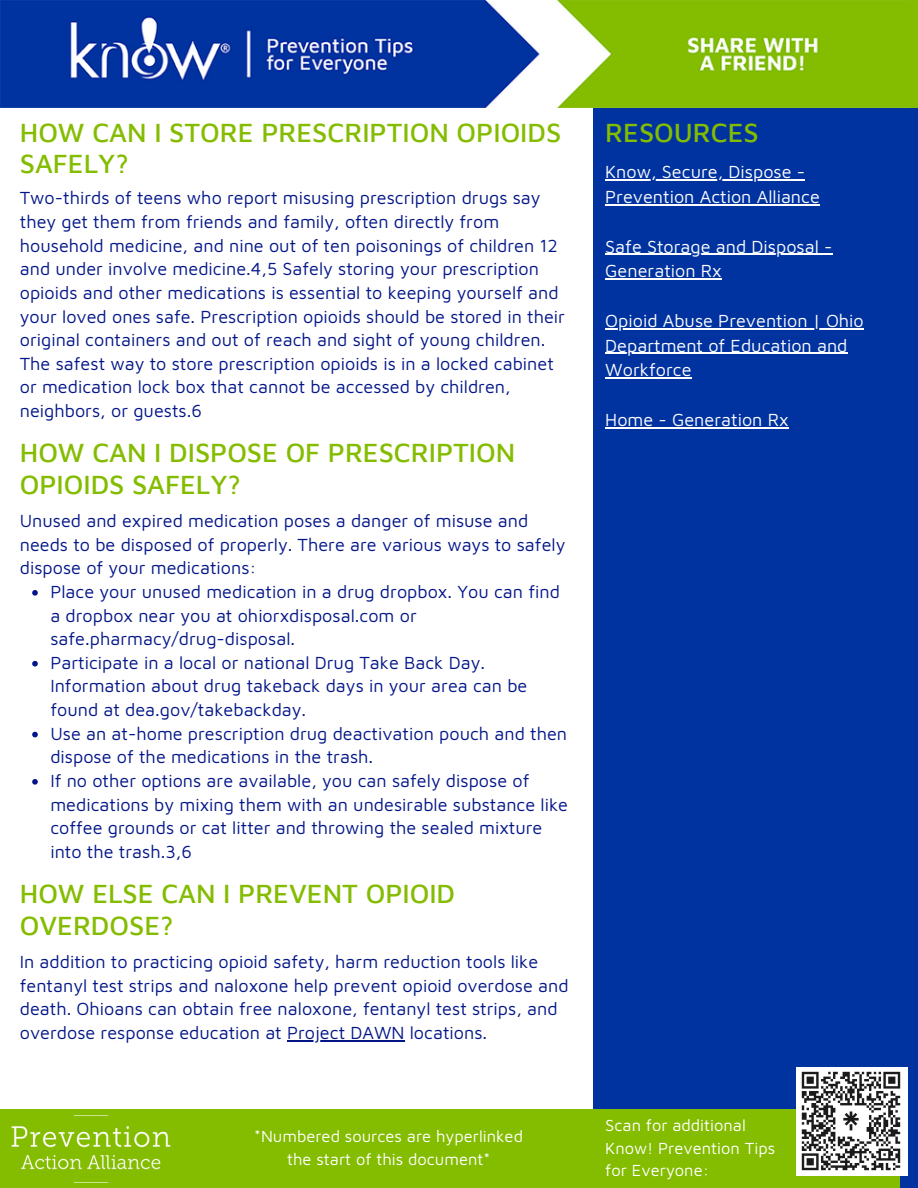
<style>
.page{position:relative;width:918px;height:1188px;background:#fff}
.page>*{position:absolute;margin:0;border:0;box-sizing:border-box;transform-origin:0 0}
.t1{font:500 27px/31.8px "Maven Pro";color:#84bc00}
.t2{font:18px/23.7px "Maven Pro";color:#021588}
.t3{font:18px/24.8px "Maven Pro";color:#fff}
.t4{font:16.5px/22.5px "Maven Pro";color:#fff}
</style>
<div class="page">
<div style="left:594px;top:108px;width:324px;height:1080px;background:#0033a0"></div>
<div style="left:0;top:1109px;width:900px;height:79px;background:#84bc00"></div>
<svg style="left:32px;top:590px;width:6px;height:6px"></svg>
<svg style="left:32px;top:661px;width:6px;height:6px"></svg>
<svg style="left:32px;top:732px;width:6px;height:5px"></svg>
<svg style="left:32px;top:779px;width:6px;height:6px"></svg>
<img style="left:0;top:0;width:918px;height:108px">
<div style="left:796px;top:1068px;width:111px;height:108px;background:#fff"></div>
<img style="left:802px;top:1072px;width:99px;height:99px">
<hr style="left:287px;top:1040px;width:118px;height:1px;background:#021588">
<hr style="left:605px;top:180px;width:200px;height:1px;background:#fff">
<hr style="left:605px;top:204px;width:215px;height:1px;background:#fff">
<hr style="left:605px;top:254px;width:228px;height:1px;background:#fff">
<hr style="left:605px;top:279px;width:117px;height:1px;background:#fff">
<hr style="left:605px;top:328px;width:259px;height:1px;background:#fff">
<hr style="left:605px;top:353px;width:243px;height:1px;background:#fff">
<hr style="left:605px;top:378px;width:87px;height:1px;background:#fff">
<hr style="left:605px;top:427px;width:184px;height:1px;background:#fff">
<img style="left:11px;top:1126px;width:160px;height:44px">
<p class="t1" style="left:20px;top:116px;width:543px">HOW CAN I STORE PRESCRIPTION OPIOIDS<br>SAFELY?</p>
<p class="t1" style="left:605px;top:116px;width:155px">RESOURCES</p>
<p class="t3" style="left:605px;top:159px;width:216px">Know, Secure, Dispose -<br>Prevention Action Alliance</p>
<p class="t3" style="left:605px;top:234px;width:229px">Safe Storage and Disposal -<br>Generation Rx</p>
<h1 class="t3" style="left:605px;top:308px;width:260px">Opioid Abuse Prevention | Ohio</h1>
<p class="t3" style="left:605px;top:333px;width:244px">Department of Education and<br>Workforce</p>
<p class="t3" style="left:605px;top:407px;width:185px">Home - Generation Rx</p>
<p class="t2" style="left:20px;top:186px;width:547px">Two-thirds of teens who report misusing prescription drugs say they get them from friends and family, often directly from household medicine, and nine out of ten poisonings of children 12 and under involve medicine.4,5 Safely storing your prescription opioids and other medications is essential to keeping yourself and your loved ones safe. Prescription opioids should be stored in their original containers and out of reach and sight of young children.<br>The safest way to store prescription opioids is in a locked cabinet or medication lock box that cannot be accessed by children, neighbors, or guests.6</p>
<p class="t1" style="left:20px;top:436px;width:497px">HOW CAN I DISPOSE OF PRESCRIPTION<br>OPIOIDS SAFELY?</p>
<h1 class="t2" style="left:20px;top:508px;width:547px">Unused and expired medication poses a danger of misuse and needs to be disposed of properly. There are various ways to safely dispose of your medications:</h1>
<p class="t2" style="left:50px;top:579px;width:511px">Place your unused medication in a drug dropbox. You can find a dropbox near you at ohiorxdisposal.com or safe.pharmacy/drug-disposal.</p>
<p class="t2" style="left:50px;top:650px;width:479px">Participate in a local or national Drug Take Back Day.<br>Information about drug takeback days in your area can be found at dea.gov/takebackday.</p>
<p class="t2" style="left:50px;top:721px;width:518px">Use an at-home prescription drug deactivation pouch and then dispose of the medications in the trash.</p>
<p class="t2" style="left:50px;top:768px;width:519px">If no other options are available, you can safely dispose of medications by mixing them with an undesirable substance like coffee grounds or cat litter and throwing the sealed mixture into the trash.3,6</p>
<h1 class="t1" style="left:20px;top:877px;width:437px">HOW ELSE CAN I PREVENT OPIOID<br>OVERDOSE?</h1>
<p class="t2" style="left:20px;top:949px;width:550px">In addition to practicing opioid safety, harm reduction tools like fentanyl test strips and naloxone help prevent opioid overdose and death. Ohioans can obtain free naloxone, fentanyl test strips, and overdose response education at Project DAWN locations.</p>
<p class="t4" style="left:254px;top:1125px;width:270px;text-align:center">*Numbered sources are hyperlinked the start of this document*</p>
<p class="t4" style="left:605px;top:1114px;width:171px">Scan for additional<br>Know! Prevention Tips for Everyone:</p>
</div>
